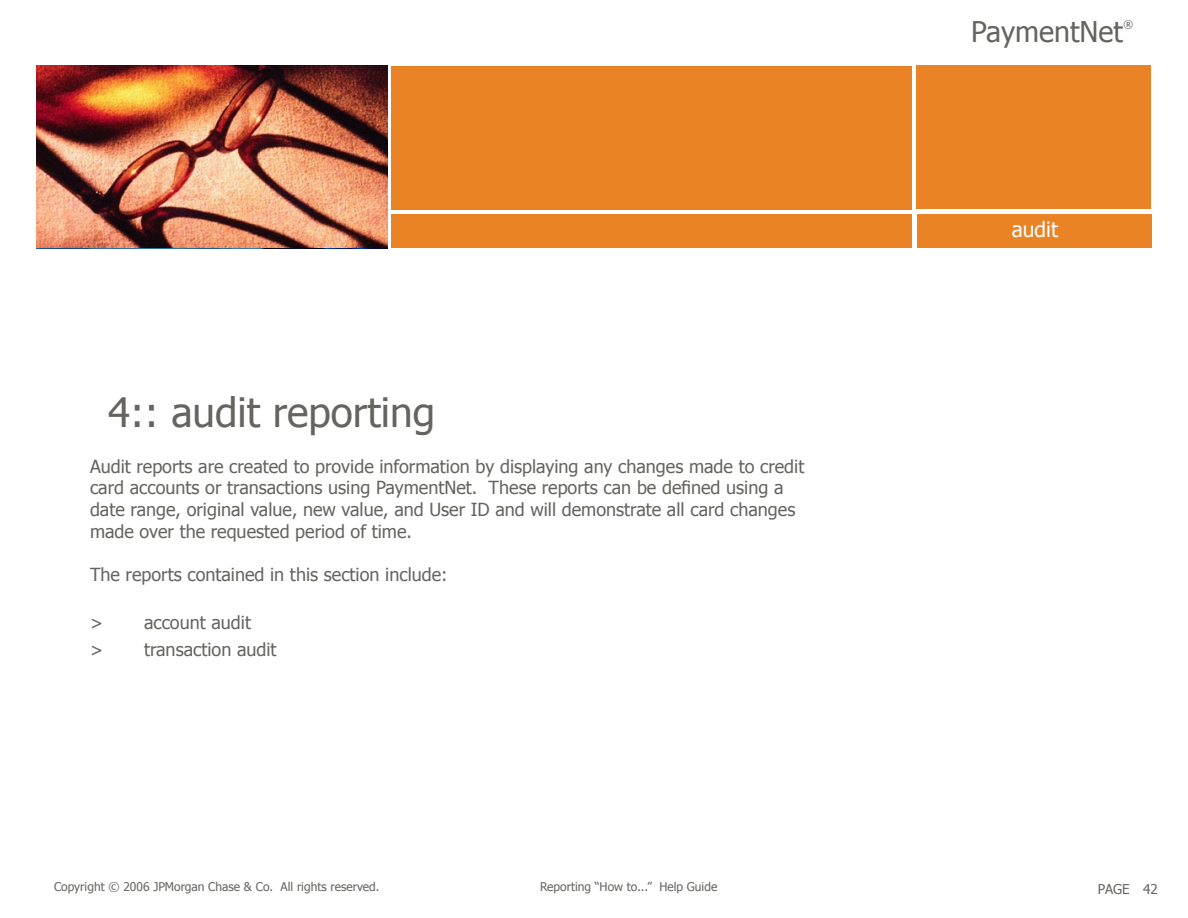
<style>
.page{position:relative;width:1188px;height:918px;background:#fff}
.page>*{position:absolute;margin:0;border:0;box-sizing:border-box;transform-origin:0 0}
.t1{font:40.5px "Tahoma";color:#656461}
.t2{font:28.5px "Tahoma";color:#656461}
.t3{font:21px "Tahoma";color:#fff}
.Report_Text{font:18px/21.6px "Tahoma";color:#656461}
.t4{font:13.5px "Tahoma";color:#656461}
.t5{font:12px "Tahoma";color:#656461}
.Description{font:10.5px "Tahoma";color:#656461}
</style>
<div class="page">
<div style="left:392px;top:66px;width:520px;height:144px;background:#ea8326"></div>
<div style="left:392px;top:215px;width:520px;height:33px;background:#ea8326"></div>
<div style="left:917px;top:66px;width:234px;height:143px;background:#ea8326"></div>
<div style="left:917px;top:215px;width:234px;height:33px;background:#ea8326"></div>
<img style="left:36px;top:66px;width:352px;height:182px">
<p class="t1" style="left:108px;top:385px;width:329px">4:: audit reporting</p>
<p class="Report_Text" style="left:90px;top:455px;width:716px">Audit reports are created to provide information by displaying any changes made to credit card accounts or transactions using PaymentNet. These reports can be defined using a date range, original value, new value, and User ID and will demonstrate all card changes made over the requested period of time.</p>
<p class="Report_Text" style="left:90px;top:563px;width:359px">The reports contained in this section include:</p>
<p class="Report_Text" style="left:90px;top:611px;width:163px">&gt; account audit</p>
<p class="Report_Text" style="left:90px;top:638px;width:188px">&gt; transaction audit</p>
<p class="t5" style="left:54px;top:879px;width:327px">Copyright © 2006 JPMorgan Chase &amp; Co. All rights reserved.</p>
<p class="t5" style="left:540px;top:879px;width:179px">Reporting “How to...” Help Guide</p>
<p class="Description" style="left:1124px;top:17px;width:11px">®</p>
<p class="t2" style="left:971px;top:13px;width:153px">PaymentNet</p>
<p class="t3" style="left:1012px;top:216px;width:48px">audit</p>
<p class="t4" style="left:1098px;top:880px;width:62px">PAGE 42</p>
</div>
